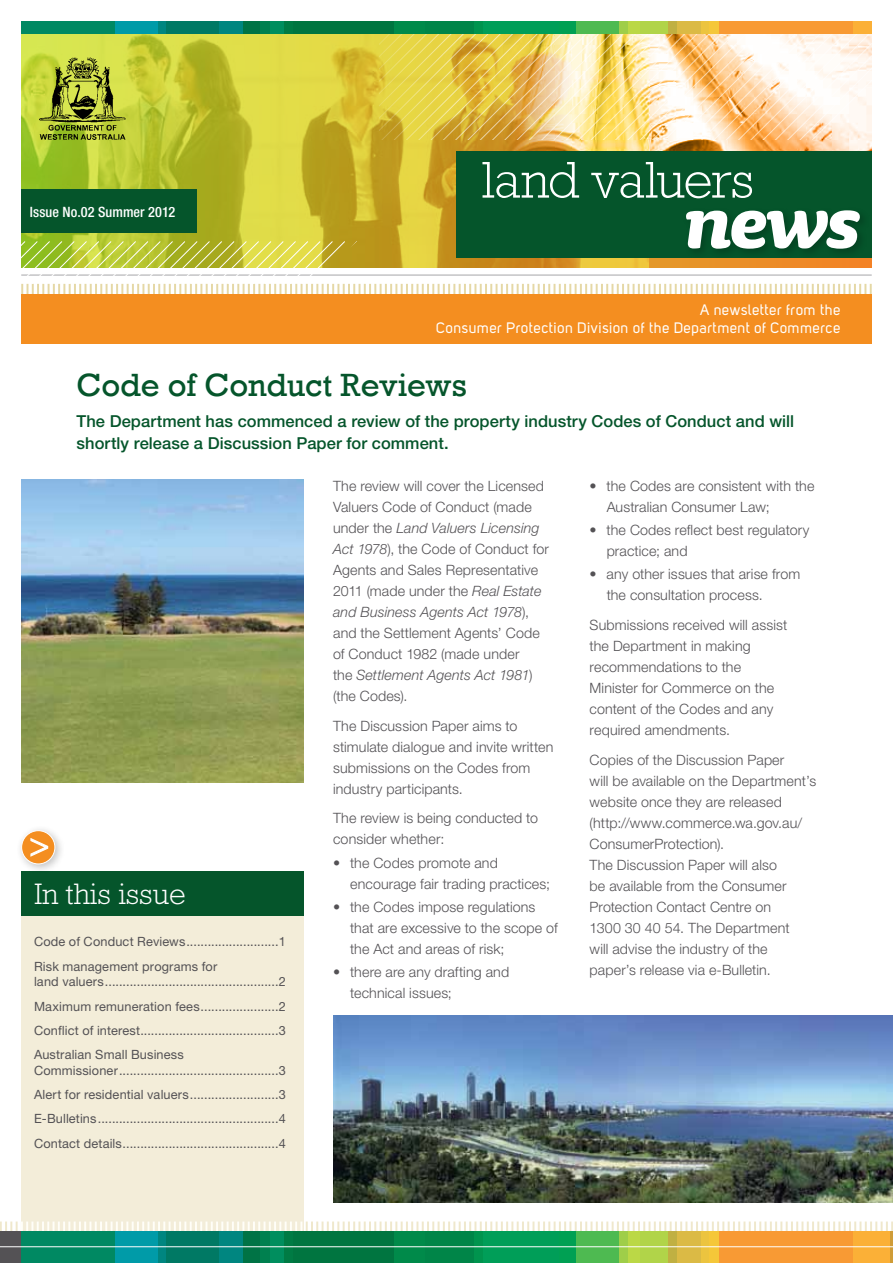
<style>
.page{position:relative;width:893px;height:1263px;background:#fff}
.page>*{position:absolute;margin:0;border:0;box-sizing:border-box;transform-origin:0 0}
.t1{font:33px "Rockwell";letter-spacing:-.005em;color:#05552b}
.t2{font:300 30px "Rockwell";color:#fff}
.t3{font:500 16.5px/22.5px "Helvetica Neue";letter-spacing:.005em;color:#05552b}
.t4{font:15px/18px "Uni Sans Regular";letter-spacing:.025em;color:#fff;text-align:right}
.t5{font:300 14.25px/21px "Helvetica Neue";letter-spacing:.01em;color:#545255}
.t6{font:500 condensed 14.25px "Helvetica Neue";letter-spacing:.005em;color:#fff}
.t7{font:12.75px/24.3px "Helvetica Neue";letter-spacing:.01em;color:#545255;text-align:justify}
.s1{font-style:italic}
</style>
<div class="page">
<img style="left:21px;top:34px;width:482px;height:176px">
<div style="left:21px;top:916px;width:282px;height:347px;background:#f3edd9"></div>
<div style="left:21px;top:294px;width:851px;height:49px;background:#f48e20"></div>
<svg style="left:0;top:1221px;width:893px;height:10px"></svg>
<div style="left:0;top:1231px;width:893px;height:32px;background:#545255"></div>
<div style="left:21px;top:1231px;width:96px;height:32px;background:#008962"></div>
<div style="left:116px;top:1231px;width:44px;height:32px;background:#009ba8"></div>
<div style="left:158px;top:1231px;width:9px;height:32px;background:#008680"></div>
<div style="left:166px;top:1231px;width:55px;height:32px;background:#007964"></div>
<div style="left:220px;top:1231px;width:23px;height:32px;background:#008680"></div>
<div style="left:243px;top:1231px;width:18px;height:32px;background:#007345"></div>
<div style="left:260px;top:1231px;width:11px;height:32px;background:#00804f"></div>
<div style="left:271px;top:1231px;width:14px;height:32px;background:#008e5e"></div>
<div style="left:284px;top:1231px;width:10px;height:32px;background:#007b44"></div>
<div style="left:293px;top:1231px;width:102px;height:32px;background:#007540"></div>
<div style="left:394px;top:1231px;width:32px;height:32px;background:#008a4a"></div>
<div style="left:425px;top:1231px;width:50px;height:32px;background:#008548"></div>
<div style="left:474px;top:1231px;width:9px;height:32px;background:#00944e"></div>
<div style="left:483px;top:1231px;width:77px;height:32px;background:#009e58"></div>
<div style="left:559px;top:1231px;width:18px;height:32px;background:#00a053"></div>
<div style="left:577px;top:1231px;width:44px;height:32px;background:#4eba51"></div>
<div style="left:620px;top:1231px;width:9px;height:32px;background:#9fce49"></div>
<div style="left:628px;top:1231px;width:14px;height:32px;background:#bbd846"></div>
<div style="left:641px;top:1231px;width:29px;height:32px;background:#b1d449"></div>
<div style="left:669px;top:1231px;width:9px;height:32px;background:#c0b042"></div>
<div style="left:677px;top:1231px;width:24px;height:32px;background:#dbba45"></div>
<div style="left:701px;top:1231px;width:9px;height:32px;background:#ecc43f"></div>
<div style="left:709px;top:1231px;width:12px;height:32px;background:#f5c739"></div>
<div style="left:720px;top:1231px;width:134px;height:32px;background:#f89a34"></div>
<div style="left:853px;top:1231px;width:38px;height:32px;background:#fbb037"></div>
<hr style="left:890px;top:1231px;width:3px;height:32px;background:#cf9c37">
<div style="left:21px;top:871px;width:282px;height:45px;background:#05552b"></div>
<hr style="left:0;top:1246px;width:893px;height:1px;background:#fff">
<img style="left:38px;top:53px;width:88px;height:92px">
<div style="left:21px;top:190px;width:176px;height:43px;background:#05552b"></div>
<img style="left:503px;top:139px;width:369px;height:12px">
<svg style="left:380px;top:34px;width:492px;height:105px"></svg>
<div style="left:21px;top:21px;width:96px;height:13px;background:#008962"></div>
<div style="left:116px;top:21px;width:44px;height:13px;background:#009ba8"></div>
<div style="left:158px;top:21px;width:9px;height:13px;background:#008680"></div>
<div style="left:166px;top:21px;width:55px;height:13px;background:#007964"></div>
<div style="left:220px;top:21px;width:23px;height:13px;background:#008680"></div>
<div style="left:243px;top:21px;width:18px;height:13px;background:#007345"></div>
<div style="left:260px;top:21px;width:11px;height:13px;background:#00804f"></div>
<div style="left:271px;top:21px;width:14px;height:13px;background:#008e5e"></div>
<div style="left:284px;top:21px;width:10px;height:13px;background:#007b44"></div>
<div style="left:293px;top:21px;width:102px;height:13px;background:#007540"></div>
<div style="left:394px;top:21px;width:32px;height:13px;background:#008a4a"></div>
<div style="left:425px;top:21px;width:50px;height:13px;background:#008548"></div>
<div style="left:474px;top:21px;width:9px;height:13px;background:#00944e"></div>
<div style="left:483px;top:21px;width:77px;height:13px;background:#009e58"></div>
<div style="left:559px;top:21px;width:18px;height:13px;background:#00a053"></div>
<div style="left:577px;top:21px;width:44px;height:13px;background:#4eba51"></div>
<div style="left:620px;top:21px;width:9px;height:13px;background:#9fce49"></div>
<div style="left:628px;top:21px;width:14px;height:13px;background:#bbd846"></div>
<div style="left:641px;top:21px;width:29px;height:13px;background:#b1d449"></div>
<div style="left:669px;top:21px;width:9px;height:13px;background:#c0b042"></div>
<div style="left:677px;top:21px;width:24px;height:13px;background:#dbba45"></div>
<div style="left:701px;top:21px;width:9px;height:13px;background:#ecc43f"></div>
<div style="left:709px;top:21px;width:12px;height:13px;background:#f5c739"></div>
<div style="left:720px;top:21px;width:134px;height:13px;background:#f89a34"></div>
<div style="left:853px;top:21px;width:19px;height:13px;background:#fbb037"></div>
<div style="left:456px;top:151px;width:416px;height:106px;background:#05552b"></div>
<svg style="left:21px;top:210px;width:851px;height:84px"></svg>
<svg style="left:482px;top:162px;width:270px;height:36px"></svg>
<div style="left:16px;top:825px;width:49px;height:49px;background:#000;opacity:.25"></div>
<div style="left:22px;top:831px;width:33px;height:33px;background:#f48e20;border-radius:50%"></div>
<div style="left:21px;top:830px;width:34px;height:34px;border:1px solid #fff;border-radius:50%"></div>
<svg style="left:30px;top:838px;width:19px;height:19px"></svg>
<img style="left:21px;top:480px;width:282px;height:302px">
<img style="left:333px;top:1016px;width:560px;height:186px">
<p class="t6" style="left:30px;top:203px;width:147px">Issue No.02 Summer 2012</p>
<p class="t4" style="left:436px;top:301px;width:406px">A newsletter from the<br>Consumer Protection Division of the Department of Commerce</p>
<h1 class="t1" style="left:77px;top:365px;width:392px">Code of Conduct Reviews</h1>
<p class="t3" style="left:77px;top:409px;width:719px">The Department has commenced a review of the property industry Codes of Conduct and will shortly release a Discussion Paper for comment.</p>
<p class="t5" style="left:607px;top:475px;width:209px;text-indent:-17px">• the Codes are consistent with the<br>Australian Consumer Law;</p>
<p class="t5" style="left:607px;top:519px;width:204px;text-indent:-17px">• the Codes reflect best regulatory practice; and</p>
<p class="t5" style="left:607px;top:564px;width:195px;text-indent:-17px">• any other issues that arise from the consultation process.</p>
<p class="t5" style="left:590px;top:614px;width:199px">Submissions received will assist the Department in making recommendations to the<br>Minister for Commerce on the content of the Codes and any required amendments.</p>
<p class="t5" style="left:590px;top:749px;width:228px">Copies of the Discussion Paper<br>will be available on the Department’s website once they are released (http://www.commerce.wa.gov.au/<br>ConsumerProtection).<br>The Discussion Paper will also<br>be available from the Consumer<br>Protection Contact Centre on<br>1300 30 40 54. The Department<br>will advise the industry of the paper’s release via e-Bulletin.</p>
<p class="t5" style="left:333px;top:475px;width:217px">The review will cover the Licensed<br>Valuers Code of Conduct (made under the <span class="s1">Land Valuers Licensing<br>Act 1978</span>), the Code of Conduct for<br>Agents and Sales Representative<br>2011 (made under the <span class="s1">Real Estate and Business Agents Act 1978</span>), and the Settlement Agents’ Code of Conduct 1982 (made under<br>the <span class="s1">Settlement Agents Act 1981</span>) (the Codes).</p>
<p class="t5" style="left:333px;top:715px;width:222px">The Discussion Paper aims to stimulate dialogue and invite written submissions on the Codes from industry participants.</p>
<p class="t5" style="left:333px;top:807px;width:206px">The review is being conducted to consider whether:</p>
<p class="t5" style="left:350px;top:852px;width:201px;text-indent:-17px">• the Codes promote and encourage fair trading practices;</p>
<p class="t5" style="left:350px;top:896px;width:209px;text-indent:-17px">• the Codes impose regulations that are excessive to the scope of the Act and areas of risk;</p>
<p class="t5" style="left:350px;top:961px;width:161px;text-indent:-17px">• there are any drafting and technical issues;</p>
<h2 class="t2" style="left:34px;top:876px;width:153px">In this issue</h2>
<p class="t7" style="left:34px;top:929px;width:254px">Code of Conduct Reviews..........................1<br>Risk management programs for</p>
<p class="t7" style="left:34px;top:969px;width:254px">land valuers.................................................2<br>Maximum remuneration fees......................2<br>Conflict of interest.......................................3<br>Australian Small Business</p>
<p class="t7" style="left:34px;top:1058px;width:254px">Commissioner.............................................3<br>Alert for residential valuers.........................3<br>E-Bulletins...................................................4<br>Contact details............................................4</p>
</div>
